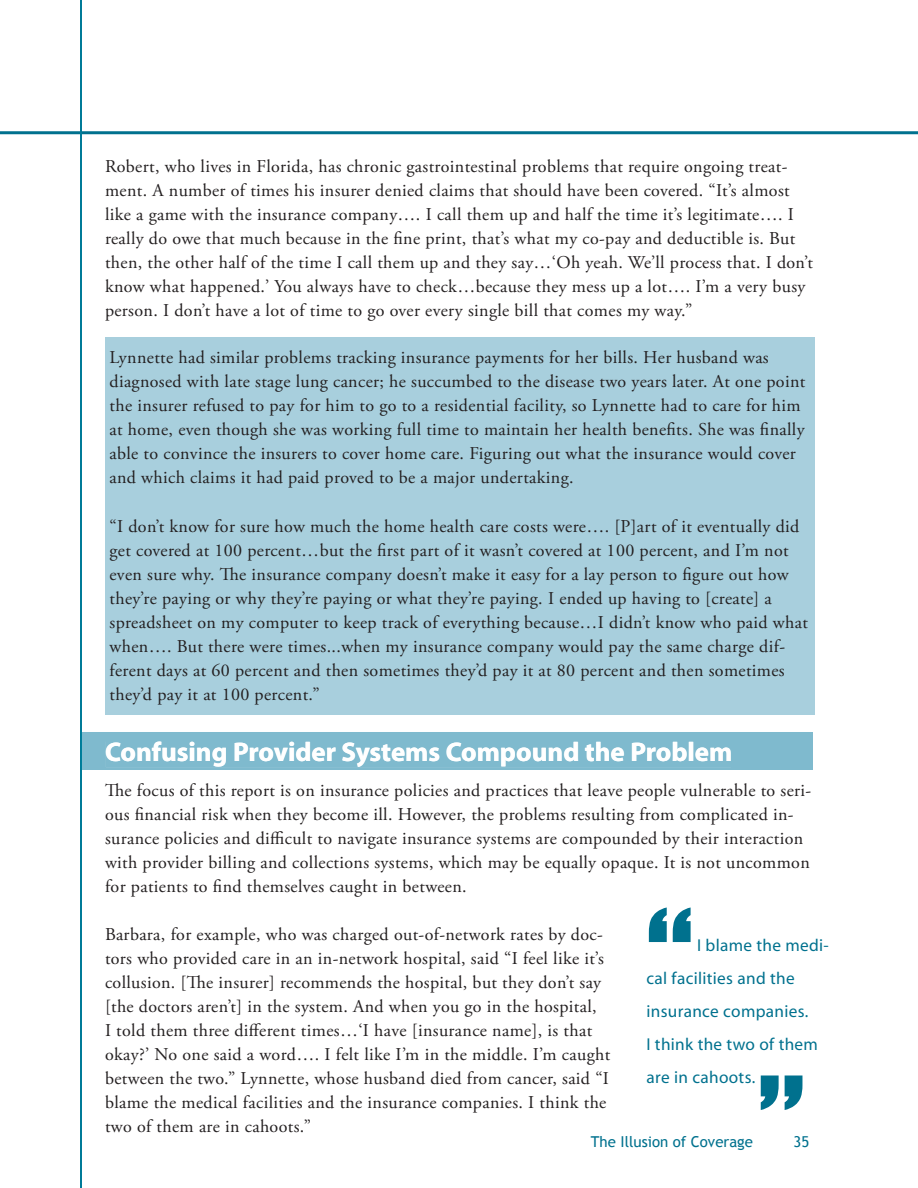
<style>
.page{position:relative;width:918px;height:1188px;background:#fff}
.page>*{position:absolute;margin:0;border:0;box-sizing:border-box;transform-origin:0 0}
.t1{font:135px "Impact";color:#00718e}
.t2{font:700 27px "Myriad";color:#fff}
.t3{font:18px/24px "Adobe Garamond Pro";letter-spacing:.02em;color:#231f20}
.t4{font:17.25px/33px "Myriad";letter-spacing:.02em;color:#00718e}
.t5{font:15px "Trebuchet MS";color:#00718e}
</style>
<div class="page">
<hr style="left:0;top:131px;width:918px;height:3px;background:#00718e">
<hr style="left:80px;top:0;width:2px;height:1188px;background:#007b98">
<div style="left:105px;top:338px;width:709px;height:378px;background:#a8cfdd"></div>
<div style="left:82px;top:732px;width:731px;height:38px;background:#7fbace"></div>
<div style="left:106px;top:742px;width:625px;height:25px;background:#7fbace"></div>
<p class="t3" style="left:105px;top:155px;width:709px">Robert, who lives in Florida, has chronic gastrointestinal problems that require ongoing treat&shy;ment. A number of times his insurer denied claims that should have been covered. “It’s almost like a game with the insurance company…. I call them up and half the time it’s legitimate…. I really do owe that much because in the fine print, that’s what my co-pay and deductible is. But then, the other half of the time I call them up and they say…‘Oh yeah. We’ll process that. I don’t know what happened.’ You always have to check…because they mess up a lot…. I’m a very busy person. I don’t have a lot of time to go over every single bill that comes my way.”</p>
<p class="t3" style="left:110px;top:346px;width:697px">Lynnette had similar problems tracking insurance payments for her bills. Her husband was diagnosed with late stage lung cancer; he succumbed to the disease two years later. At one point the insurer refused to pay for him to go to a residential facility, so Lynnette had to care for him at home, even though she was working full time to maintain her health benefits. She was finally able to convince the insurers to cover home care. Figuring out what the insurance would cover and which claims it had paid proved to be a major undertaking.</p>
<p class="t3" style="left:110px;top:515px;width:700px">“I don’t know for sure how much the home health care costs were…. [P]art of it eventually did get covered at 100 percent…but the first part of it wasn’t covered at 100 percent, and I’m not even sure why. The insurance company doesn’t make it easy for a lay person to figure out how they’re paying or why they’re paying or what they’re paying. I ended up having to [create] a spreadsheet on my computer to keep track of everything because…I didn’t know who paid what when…. But there were times...when my insurance company would pay the same charge dif&shy;ferent days at 60 percent and then sometimes they’d pay it at 80 percent and then sometimes they’d pay it at 100 percent.”</p>
<h2 class="t2" style="left:105px;top:738px;width:629px">Confusing Provider Systems Compound the Problem</h2>
<p class="t3" style="left:105px;top:779px;width:708px">The focus of this report is on insurance policies and practices that leave people vulnerable to seri&shy;ous financial risk when they become ill. However, the problems resulting from complicated in&shy;surance policies and difficult to navigate insurance systems are compounded by their interaction with provider billing and collections systems, which may be equally opaque. It is not uncommon for patients to find themselves caught in between.</p>
<p class="t3" style="left:105px;top:923px;width:507px">Barbara, for example, who was charged out-of-network rates by doc&shy;tors who provided care in an in-network hospital, said “I feel like it’s collusion. [The insurer] recommends the hospital, but they don’t say [the doctors aren’t] in the system. And when you go in the hospital,<br>I told them three different times…‘I have [insurance name], is that okay?’ No one said a word…. I felt like I’m in the middle. I’m caught between the two.” Lynnette, whose husband died from cancer, said “I blame the medical facilities and the insurance companies. I think the two of them are in cahoots.”</p>
<h1 class="t1" style="left:647px;top:857px;width:48px">“</h1>
<p class="t4" style="left:647px;top:930px;width:184px;text-indent:51px">I blame the medi&shy;cal facilities and the insurance companies.<br>I think the two of them are in cahoots.</p>
<h1 class="t1" style="left:758px;top:1025px;width:48px">”</h1>
<p class="t5" style="left:591px;top:1133px;width:163px">The Illusion of Coverage</p>
<p class="t5" style="left:794px;top:1133px;width:17px">35</p>
</div>
